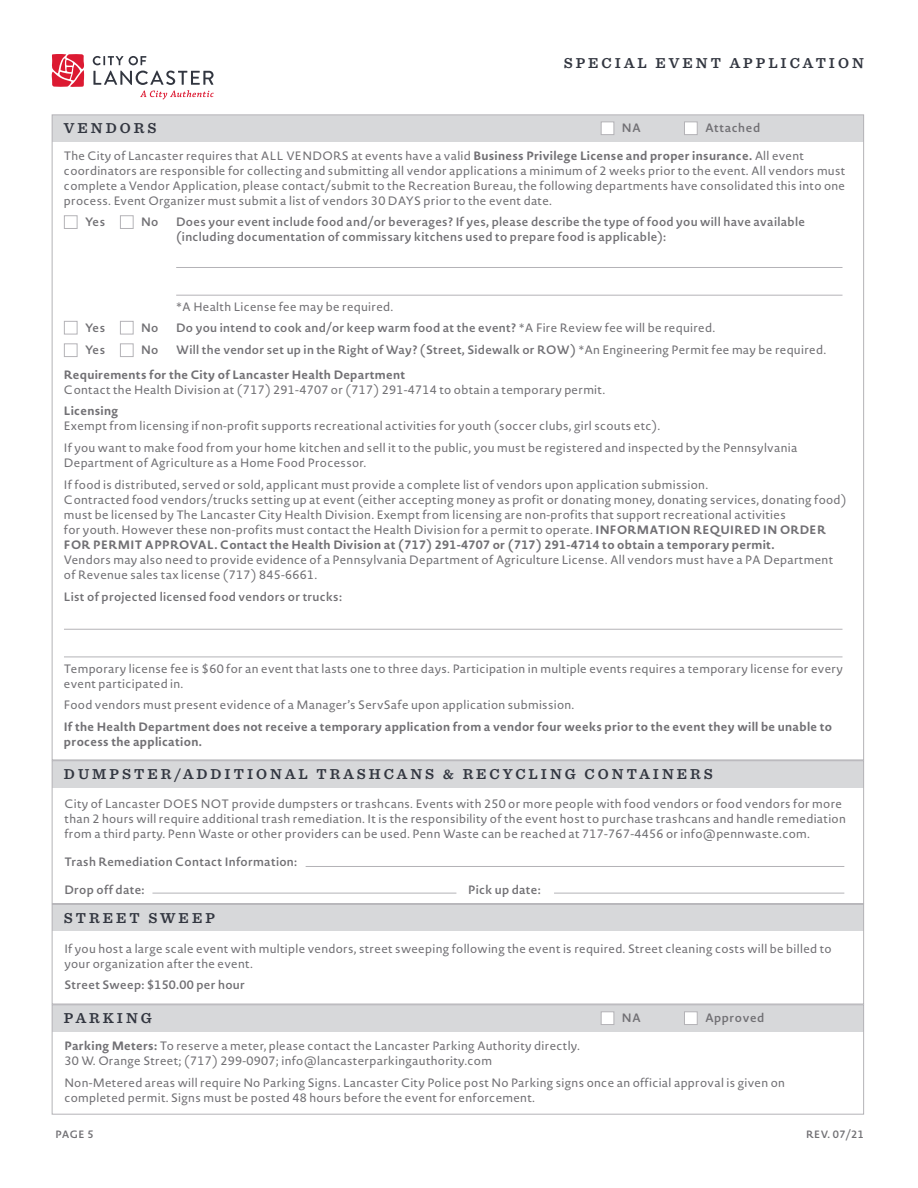
<style>
.page{position:relative;width:918px;height:1188px;background:#fff}
.page>*{position:absolute;margin:0;border:0;box-sizing:border-box;transform-origin:0 0}
.t1{font:600 15px "Sentinel";letter-spacing:.2em;color:#323640}
.t2{font:12px/15px "Novel Sans Rd Pro";letter-spacing:.025em;color:#717074}
.t3{font:600 12px/22.5px "Novel Sans Rd Pro";letter-spacing:.025em;color:#717074}
.t4{font:700 12px/15px "Novel Sans Rd Pro";letter-spacing:.025em;color:#717074}
.t5{font:600 10.5px "Novel Sans Rd Pro";letter-spacing:.04em;color:#717074}
.s1{font-weight:700}
.s2{font-weight:400}
</style>
<div class="page">
<div style="left:52px;top:115px;width:812px;height:27px;background:#d7d8da"></div>
<svg style="left:52px;top:54px;width:32px;height:33px"></svg>
<svg style="left:93px;top:56px;width:30px;height:9px"></svg>
<svg style="left:129px;top:56px;width:17px;height:9px"></svg>
<svg style="left:93px;top:71px;width:121px;height:29px"></svg>
<hr style="left:176px;top:267px;width:667px;height:1px;background:#b4b3b7">
<hr style="left:176px;top:295px;width:667px;height:1px;background:#b4b3b7">
<div style="left:64px;top:215px;width:13px;height:14px;border:1px solid #b4b3b7"></div>
<div style="left:64px;top:321px;width:13px;height:13px;border:1px solid #b4b3b7"></div>
<div style="left:64px;top:343px;width:13px;height:14px;border:1px solid #b4b3b7"></div>
<div style="left:684px;top:122px;width:14px;height:13px;background:#fff;border:1px solid #b4b3b7"></div>
<div style="left:601px;top:122px;width:13px;height:13px;background:#fff;border:1px solid #b4b3b7"></div>
<div style="left:120px;top:215px;width:14px;height:14px;border:1px solid #b4b3b7"></div>
<div style="left:120px;top:321px;width:14px;height:13px;border:1px solid #b4b3b7"></div>
<div style="left:120px;top:343px;width:14px;height:14px;border:1px solid #b4b3b7"></div>
<hr style="left:64px;top:629px;width:779px;height:1px;background:#b4b3b7">
<hr style="left:64px;top:657px;width:779px;height:1px;background:#b4b3b7">
<div style="left:52px;top:761px;width:812px;height:27px;background:#d7d8da"></div>
<div style="left:52px;top:904px;width:812px;height:27px;background:#d7d8da"></div>
<div style="left:52px;top:760px;width:812px;height:144px;border:1px solid #b4b3b7"></div>
<div style="left:52px;top:904px;width:812px;height:100px;border:1px solid #b4b3b7"></div>
<hr style="left:306px;top:866px;width:538px;height:1px;background:#b4b3b7">
<hr style="left:152px;top:893px;width:304px;height:1px;background:#b4b3b7">
<hr style="left:554px;top:893px;width:290px;height:1px;background:#b4b3b7">
<div style="left:52px;top:1005px;width:812px;height:27px;background:#d7d8da"></div>
<div style="left:52px;top:1004px;width:812px;height:111px;border:1px solid #b4b3b7"></div>
<div style="left:684px;top:1011px;width:14px;height:14px;background:#fff;border:1px solid #b4b3b7"></div>
<div style="left:601px;top:1011px;width:13px;height:14px;background:#fff;border:1px solid #b4b3b7"></div>
<p class="t1" style="left:64px;top:117px;width:94px">VENDORS</p>
<p class="t1" style="left:564px;top:51px;width:302px">SPECIAL EVENT APPLICATION</p>
<p class="t3" style="left:622px;top:116px;width:21px">NA</p>
<p class="t3" style="left:705px;top:116px;width:57px">Attached</p>
<p class="t2" style="left:64px;top:148px;width:783px">The City of Lancaster requires that ALL VENDORS at events have a valid <span class="s1">Business Privilege License and proper insurance.</span> All event coordinators are responsible for collecting and submitting all vendor applications a minimum of 2 weeks prior to the event. All vendors must complete a Vendor Application, please contact/submit to the Recreation Bureau, the following departments have consolidated this into one process. Event Organizer must submit a list of vendors 30 DAYS prior to the event date.</p>
<p class="t3" style="left:85px;top:210px;width:22px">Yes</p>
<p class="t3" style="left:85px;top:316px;width:22px">Yes<br>Yes</p>
<p class="t3" style="left:141px;top:210px;width:19px">No</p>
<p class="t3" style="left:176px;top:214px;width:630px;line-height:15px">Does your event include food and/or beverages? If yes, please describe the type of food you will have available (including documentation of commissary kitchens used to prepare food is applicable):</p>
<p class="t3" style="left:141px;top:316px;width:19px">No<br>No</p>
<p class="t2" style="left:176px;top:299px;width:219px">*A Health License fee may be required.</p>
<p class="t3" style="left:176px;top:316px;width:652px">Do you intend to cook and/or keep warm food at the event? <span class="s2">*A Fire Review fee will be required.<br></span>Will the vendor set up in the Right of Way? (Street, Sidewalk or ROW) <span class="s2">*An Engineering Permit fee may be required.</span></p>
<p class="t4" style="left:64px;top:367px;width:343px">Requirements for the City of Lancaster Health Department</p>
<p class="t2" style="left:64px;top:382px;width:543px">Contact the Health Division at (717) 291-4707 or (717) 291-4714 to obtain a temporary permit.</p>
<p class="t4" style="left:64px;top:403px;width:56px">Licensing</p>
<p class="t2" style="left:64px;top:415px;width:735px;line-height:21.8px">Exempt from licensing if non-profit supports recreational activities for youth (soccer clubs, girl scouts etc).<br>If you want to make food from your home kitchen and sell it to the public, you must be registered and inspected by the Pennsylvania</p>
<p class="t2" style="left:64px;top:452px;width:646px;line-height:21.8px">Department of Agriculture as a Home Food Processor.<br>If food is distributed, served or sold, applicant must provide a complete list of vendors upon application submission.</p>
<p class="t2" style="left:64px;top:492px;width:784px">Contracted food vendors/trucks setting up at event (either accepting money as profit or donating money, donating services, donating food) must be licensed by The Lancaster City Health Division. Exempt from licensing are non-profits that support recreational activities<br>for youth. However these non-profits must contact the Health Division for a permit to operate. <span class="s1">INFORMATION REQUIRED IN ORDER FOR PERMIT APPROVAL. Contact the Health Division at (717) 291-4707 or (717) 291-4714 to obtain a temporary permit.</span></p>
<p class="t2" style="left:64px;top:552px;width:771px">Vendors may also need to provide evidence of a Pennsylvania Department of Agriculture License. All vendors must have a PA Department of Revenue sales tax license (717) 845-6661.</p>
<p class="t3" style="left:64px;top:585px;width:280px">List of projected licensed food vendors or trucks:</p>
<p class="t2" style="left:64px;top:661px;width:780px">Temporary license fee is $60 for an event that lasts one to three days. Participation in multiple events requires a temporary license for every event participated in.</p>
<p class="t2" style="left:64px;top:698px;width:512px">Food vendors must present evidence of a Manager’s ServSafe upon application submission.</p>
<p class="t4" style="left:64px;top:719px;width:770px">If the Health Department does not receive a temporary application from a vendor four weeks prior to the event they will be unable to process the application.</p>
<p class="t1" style="left:64px;top:762px;width:650px">DUMPSTER/ADDITIONAL TRASHCANS &amp; RECYCLING CONTAINERS</p>
<p class="t2" style="left:65px;top:796px;width:783px">City of Lancaster DOES NOT provide dumpsters or trashcans. Events with 250 or more people with food vendors or food vendors for more than 2 hours will require additional trash remediation. It is the responsibility of the event host to purchase trashcans and handle remediation from a third party. Penn Waste or other providers can be used. Penn Waste can be reached at 717-767-4456 or info@pennwaste.com.</p>
<p class="t3" style="left:65px;top:851px;width:234px">Trash Remediation Contact Information:</p>
<p class="t3" style="left:65px;top:878px;width:82px">Drop off date:</p>
<p class="t3" style="left:468px;top:878px;width:74px">Pick up date:</p>
<p class="t1" style="left:64px;top:906px;width:152px">STREET SWEEP</p>
<p class="t2" style="left:65px;top:941px;width:769px">If you host a large scale event with multiple vendors, street sweeping following the event is required. Street cleaning costs will be billed to your organization after the event.</p>
<p class="t3" style="left:65px;top:973px;width:182px">Street Sweep: $150.00 per hour</p>
<p class="t1" style="left:64px;top:1007px;width:89px">PARKING</p>
<p class="t3" style="left:622px;top:1006px;width:21px">NA</p>
<p class="t3" style="left:705px;top:1006px;width:61px">Approved</p>
<p class="t2" style="left:65px;top:1039px;width:517px"><span class="s1">Parking Meters:</span> To reserve a meter, please contact the Lancaster Parking Authority directly.<br>30 W. Orange Street; (717) 299-0907; info@lancasterparkingauthority.com</p>
<p class="t2" style="left:65px;top:1075px;width:722px">Non-Metered areas will require No Parking Signs. Lancaster City Police post No Parking signs once an official approval is given on completed permit. Signs must be posted 48 hours before the event for enforcement.</p>
<p class="t5" style="left:56px;top:1126px;width:40px">PAGE 5</p>
<p class="t5" style="left:806px;top:1126px;width:59px">REV. 07/21</p>
</div>
